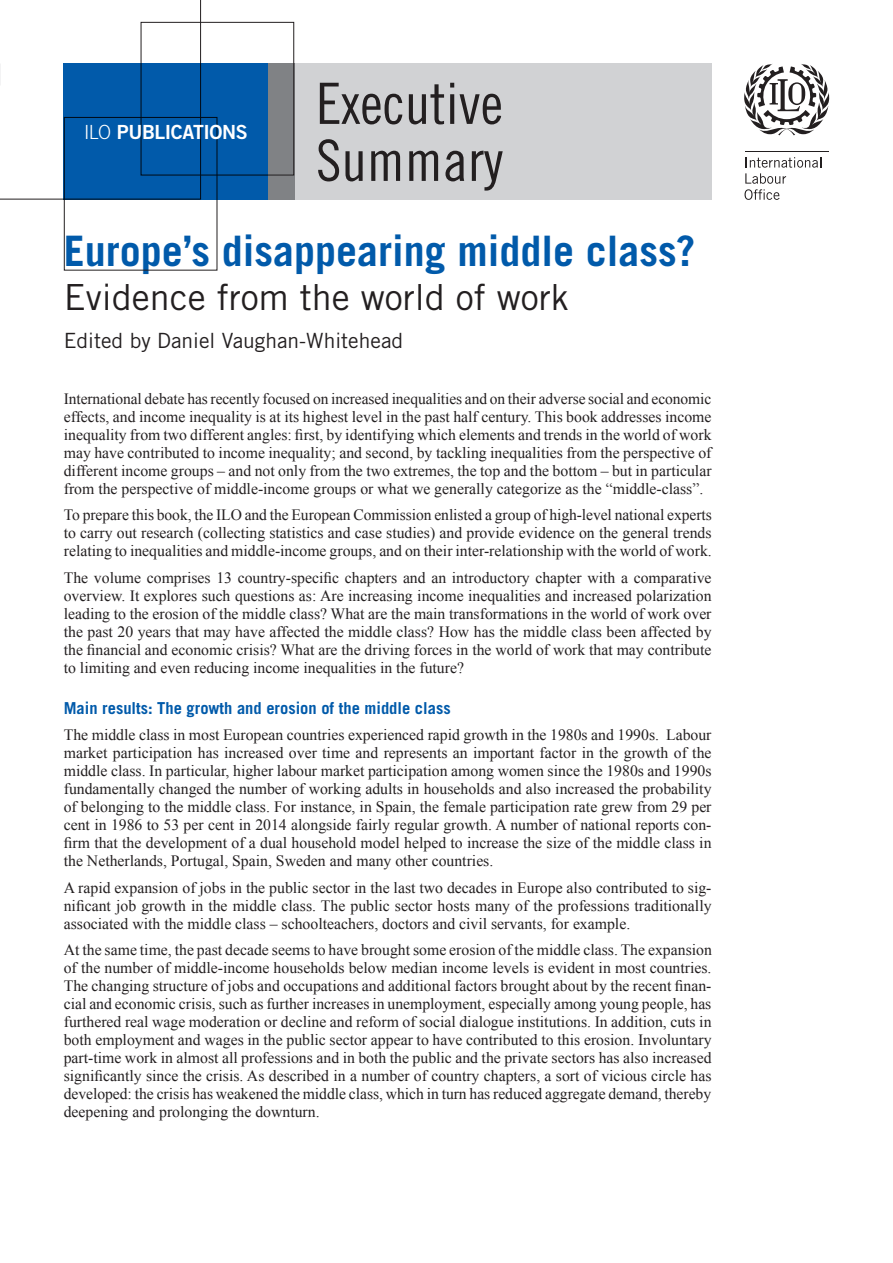
<style>
.page{position:relative;width:893px;height:1263px;background:#fff}
.page>*{position:absolute;margin:0;border:0;box-sizing:border-box;transform-origin:0 0}
.t1{font:57px "Trade Gothic LT Std Cn 18";color:#231f20}
.t2{font:700 42px "Trade Gothic LT Std";color:#015aaa}
.t3{font:36px "Trade Gothic LT Std";color:#231f20}
.t4{font:21px "Trade Gothic LT Std";color:#231f20}
.t5{font:19.5px "Trade Gothic LT Std Bd 2";letter-spacing:-.025em;color:#fff}
.Sub_title{font:700 16.5px "Trade Gothic LT Std";color:#015aaa}
.txt_courant{font:15.75px/18px "Times New Roman";color:#231f20;text-align:justify}
.s1{font-family:"Trade Gothic LT Std";font-weight:300}
</style>
<div class="page">
<hr style="left:745px;top:151px;width:83px;height:1px;background:#231f20">
<svg style="left:744px;top:157px;width:77px;height:43px"></svg>
<svg style="left:744px;top:64px;width:85px;height:71px"></svg>
<div style="left:295px;top:64px;width:416px;height:136px;background:#d1d2d4"></div>
<div style="left:268px;top:64px;width:27px;height:136px;background:#808285"></div>
<div style="left:141px;top:22px;width:153px;height:153px;border:1px solid #231f20"></div>
<svg style="left:0;top:0;width:201px;height:199px"></svg>
<div style="left:64px;top:64px;width:204px;height:136px;background:#015aaa"></div>
<p class="t5" style="left:84px;top:120px;width:165px"><span class="s1">ILO</span> PUBLICATIONS</p>
<p class="t1" style="left:316px;top:70px;width:188px">Executive</p>
<p class="t1" style="left:316px;top:127px;width:188px">Summary</p>
<p class="t2" style="left:64px;top:226px;width:633px">Europe’s disappearing middle class?</p>
<p class="t3" style="left:64px;top:275px;width:506px">Evidence from the world of work</p>
<p class="t4" style="left:64px;top:327px;width:341px">Edited by Daniel Vaughan-Whitehead</p>
<p class="txt_courant" style="left:64px;top:389px;width:649px">International debate has recently focused on increased inequalities and on their adverse social and economic effects, and income inequality is at its highest level in the past half century. This book addresses income inequality from two different angles: first, by identifying which elements and trends in the world of work may have contributed to income inequality; and second, by tackling inequalities from the perspective of different income groups – and not only from the two extremes, the top and the bottom – but in particular from the perspective of middle-income groups or what we generally categorize as the “middle-class”.</p>
<p class="txt_courant" style="left:64px;top:506px;width:649px">To prepare this book, the ILO and the European Commission enlisted a group of high-level national experts to carry out research (collecting statistics and case studies) and provide evidence on the general trends relating to inequalities and middle-income groups, and on their inter-relationship with the world of work.</p>
<p class="txt_courant" style="left:64px;top:568px;width:649px">The volume comprises 13 country-specific chapters and an introductory chapter with a comparative overview. It explores such questions as: Are increasing income inequalities and increased polarization leading to the erosion of the middle class? What are the main transformations in the world of work over the past 20 years that may have affected the middle class? How has the middle class been affected by the financial and economic crisis? What are the driving forces in the world of work that may contribute to limiting and even reducing income inequalities in the future?</p>
<p class="Sub_title" style="left:64px;top:698px;width:388px">Main results: The growth and erosion of the middle class</p>
<p class="txt_courant" style="left:64px;top:726px;width:649px">The middle class in most European countries experienced rapid growth in the 1980s and 1990s. Labour market participation has increased over time and represents an important factor in the growth of the middle class. In particular, higher labour market participation among women since the 1980s and 1990s fundamentally changed the number of working adults in households and also increased the probability of belonging to the middle class. For instance, in Spain, the female participation rate grew from 29 per cent in 1986 to 53 per cent in 2014 alongside fairly regular growth. A number of national reports con&shy;firm that the development of a dual household model helped to increase the size of the middle class in the Netherlands, Portugal, Spain, Sweden and many other countries.</p>
<p class="txt_courant" style="left:64px;top:878px;width:649px">A rapid expansion of jobs in the public sector in the last two decades in Europe also contributed to sig&shy;nificant job growth in the middle class. The public sector hosts many of the professions traditionally associated with the middle class – schoolteachers, doctors and civil servants, for example.</p>
<p class="txt_courant" style="left:64px;top:941px;width:650px">At the same time, the past decade seems to have brought some erosion of the middle class. The expansion of the number of middle-income households below median income levels is evident in most countries.<br>The changing structure of jobs and occupations and additional factors brought about by the recent finan&shy;cial and economic crisis, such as further increases in unemployment, especially among young people, has furthered real wage moderation or decline and reform of social dialogue institutions. In addition, cuts in both employment and wages in the public sector appear to have contributed to this erosion. Involuntary part-time work in almost all professions and in both the public and the private sectors has also increased significantly since the crisis. As described in a number of country chapters, a sort of vicious circle has developed: the crisis has weakened the middle class, which in turn has reduced aggregate demand, thereby deepening and prolonging the downturn.</p>
</div>
